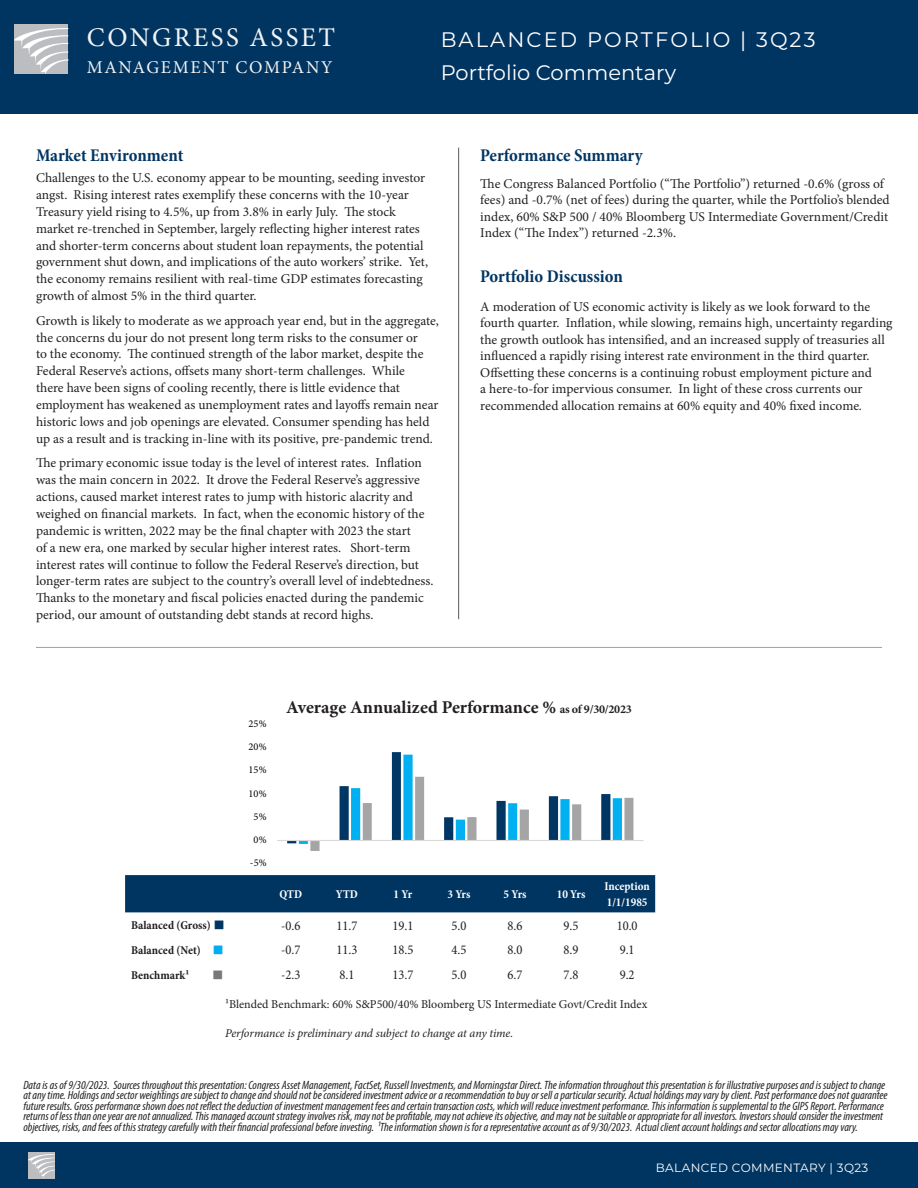
<style>
.page{position:relative;width:918px;height:1188px;background:#fff}
.page>*{position:absolute;margin:0;border:0;box-sizing:border-box;transform-origin:0 0}
.t1{font:27px "Minion Pro";letter-spacing:.09em;color:#f3f3f3}
.body{font:21px "Montserrat";letter-spacing:.09em;color:#fff}
.body-2{font:21px "Montserrat";color:#fff}
.chart_headings{font:700 18px "Minion Pro";color:#231f20}
.body-3{font:700 condensed 18px "Minion Pro";letter-spacing:-.005em;color:#003562}
.New_Commentary{font:700 condensed 18px "Minion Pro";letter-spacing:-.005em;color:#003562}
.heading{font:700 condensed 18px "Minion Pro";color:#003562}
.t2{font:18px "Minion Pro";letter-spacing:.09em;color:#f3f3f3}
.heading-2{font:13.5px/17px "Minion Pro";color:#231f20}
.body-4{font:13.5px/16.5px "Minion Pro";color:#231f20}
.t3{font:condensed 13.5px "Minion Pro";color:#231f20}
.t4{font:italic condensed 12px/10.5px "Myriad Pro";color:#231f20}
.body-5{font:12px "Minion Pro";color:#231f20}
.t5{font:italic 12px "Minion Pro";letter-spacing:-.01em;color:#231f20}
.t6{font:700 condensed 12px "Minion Pro";color:#231f20}
.body-6{font:700 condensed 12px "Minion Pro";letter-spacing:-.01em;color:#fff}
.t7{font:12px "Montserrat";letter-spacing:.03em;color:#fff}
.t8{font:12px "MS Gothic";color:#787878}
.t9{font:10.5px "Minion Pro";letter-spacing:.005em;color:#000}
.s1{font-size:12px}
.s2{font-family:"MS Gothic";font-weight:400;font-stretch:normal;color:#003562}
.s3{font-family:"MS Gothic";font-weight:400;font-stretch:normal;color:#00aeef}
</style>
<div class="page">
<hr style="left:36px;top:647px;width:846px;height:1px;background:#a0a0a0">
<hr style="left:458px;top:148px;width:1px;height:471px;background:#57585a">
<div style="left:125px;top:875px;width:530px;height:37px;background:#003562"></div>
<div style="left:0;top:0;width:918px;height:113px;background:#003562"></div>
<div style="left:14px;top:25px;width:54px;height:49px;background:#bcbdc0"></div>
<svg style="left:14px;top:28px;width:54px;height:46px"></svg>
<div style="left:0;top:1142px;width:918px;height:46px;background:#003562"></div>
<div style="left:28px;top:1152px;width:27px;height:27px;background:#bcbdc0"></div>
<svg style="left:28px;top:1154px;width:27px;height:24px"></svg>
<svg style="left:287px;top:752px;width:346px;height:99px"></svg>
<hr style="left:277px;top:840px;width:367px;height:1px;background:#d9d9d9">
<p class="t1" style="left:87px;top:20px;width:250px">CONGRESS ASSET</p>
<p class="body" style="left:441px;top:25px;width:376px">BALANCED PORTFOLIO | 3Q23</p>
<p class="t2" style="left:87px;top:56px;width:247px">MANAGEMENT COMPANY</p>
<p class="body-2" style="left:441px;top:58px;width:237px">Portfolio Commentary</p>
<p class="heading" style="left:36px;top:143px;width:149px">Market Environment</p>
<p class="heading-2" style="left:36px;top:169px;width:394px">Challenges to the U.S. economy appear to be mounting, seeding investor angst. Rising interest rates exemplify these concerns with the 10-year Treasury yield rising to 4.5%, up from 3.8% in early July. The stock market re-trenched in September, largely reflecting higher interest rates and shorter-term concerns about student loan repayments, the potential government shut down, and implications of the auto workers’ strike. Yet, the economy remains resilient with real-time GDP estimates forecasting growth of almost 5% in the third quarter.</p>
<p class="heading-2" style="left:36px;top:312px;width:404px">Growth is likely to moderate as we approach year end, but in the aggregate, the concerns du jour do not present long term risks to the consumer or<br>to the economy. The continued strength of the labor market, despite the Federal Reserve’s actions, offsets many short-term challenges. While<br>there have been signs of cooling recently, there is little evidence that employment has weakened as unemployment rates and layoffs remain near historic lows and job openings are elevated. Consumer spending has held up as a result and is tracking in-line with its positive, pre-pandemic trend.</p>
<p class="heading-2" style="left:36px;top:455px;width:399px">The primary economic issue today is the level of interest rates. Inflation was the main concern in 2022. It drove the Federal Reserve’s aggressive actions, caused market interest rates to jump with historic alacrity and weighed on financial markets. In fact, when the economic history of the pandemic is written, 2022 may be the final chapter with 2023 the start<br>of a new era, one marked by secular higher interest rates. Short-term interest rates will continue to follow the Federal Reserve’s direction, but longer-term rates are subject to the country’s overall level of indebtedness.<br>Thanks to the monetary and fiscal policies enacted during the pandemic period, our amount of outstanding debt stands at record highs.</p>
<p class="New_Commentary" style="left:480px;top:143px;width:164px">Performance Summary</p>
<p class="body-4" style="left:480px;top:175px;width:411px">The Congress Balanced Portfolio (“The Portfolio”) returned -0.6% (gross of fees) and -0.7% (net of fees) during the quarter, while the Portfolio’s blended index, 60% S&amp;P 500 / 40% Bloomberg US Intermediate Government/Credit Index (“The Index”) returned -2.3%.</p>
<p class="body-3" style="left:480px;top:264px;width:144px">Portfolio Discussion</p>
<p class="heading-2" style="left:480px;top:298px;width:414px;line-height:16.5px">A moderation of US economic activity is likely as we look forward to the fourth quarter. Inflation, while slowing, remains high, uncertainty regarding the growth outlook has intensified, and an increased supply of treasuries all influenced a rapidly rising interest rate environment in the third quarter.<br>Offsetting these concerns is a continuing robust employment picture and<br>a here-to-for impervious consumer. In light of these cross currents our recommended allocation remains at 60% equity and 40% fixed income.</p>
<p class="t9" style="left:249px;top:717px;width:19px">25%</p>
<p class="t9" style="left:249px;top:740px;width:19px">20%</p>
<p class="t9" style="left:249px;top:763px;width:19px">15%</p>
<p class="t9" style="left:249px;top:786px;width:19px">10%</p>
<p class="t9" style="left:254px;top:809px;width:14px">5%</p>
<p class="t9" style="left:254px;top:832px;width:14px">0%</p>
<p class="t9" style="left:250px;top:856px;width:18px">-5%</p>
<p class="chart_headings" style="left:286px;top:695px;width:347px">Average Annualized Performance % <span class="s1">as of 9/30/2023</span></p>
<p class="body-6" style="left:280px;top:886px;width:24px">QTD</p>
<p class="body-6" style="left:336px;top:886px;width:24px">YTD</p>
<p class="body-6" style="left:394px;top:886px;width:20px">1 Yr</p>
<p class="body-6" style="left:447px;top:886px;width:25px">3 Yrs</p>
<p class="body-6" style="left:503px;top:886px;width:25px">5 Yrs</p>
<p class="body-6" style="left:557px;top:886px;width:30px">10 Yrs</p>
<p class="body-6" style="left:605px;top:878px;width:47px">Inception</p>
<p class="body-6" style="left:607px;top:894px;width:42px">1/1/1985</p>
<p class="t6" style="left:131px;top:917px;width:96px">Balanced (Gross) <span class="s2">■</span></p>
<p class="t3" style="left:281px;top:917px;width:21px">-0.6</p>
<p class="t3" style="left:336px;top:917px;width:22px">11.7</p>
<p class="t3" style="left:392px;top:917px;width:22px">19.1</p>
<p class="t3" style="left:452px;top:917px;width:16px">5.0</p>
<p class="t3" style="left:508px;top:917px;width:16px">8.6</p>
<p class="t3" style="left:564px;top:917px;width:16px">9.5</p>
<p class="t3" style="left:617px;top:917px;width:22px">10.0</p>
<p class="t6" style="left:131px;top:942px;width:95px">Balanced (Net) <span class="s3">■</span></p>
<p class="t3" style="left:281px;top:941px;width:21px">-0.7</p>
<p class="t3" style="left:336px;top:941px;width:22px">11.3</p>
<p class="t3" style="left:392px;top:941px;width:22px">18.5</p>
<p class="t3" style="left:452px;top:941px;width:16px">4.5</p>
<p class="t3" style="left:508px;top:941px;width:16px">8.0</p>
<p class="t3" style="left:564px;top:941px;width:16px">8.9</p>
<p class="t3" style="left:620px;top:941px;width:16px">9.1</p>
<p class="t6" style="left:131px;top:967px;width:60px">Benchmark1</p>
<p class="t8" style="left:212px;top:968px;width:13px">■</p>
<p class="t3" style="left:281px;top:966px;width:21px">-2.3</p>
<p class="t3" style="left:339px;top:966px;width:16px">8.1</p>
<p class="t3" style="left:392px;top:966px;width:22px">13.7</p>
<p class="t3" style="left:452px;top:966px;width:16px">5.0</p>
<p class="t3" style="left:508px;top:966px;width:16px">6.7</p>
<p class="t3" style="left:564px;top:966px;width:16px">7.8</p>
<p class="t3" style="left:620px;top:966px;width:16px">9.2</p>
<p class="body-5" style="left:225px;top:996px;width:424px">¹Blended Benchmark: 60% S&amp;P500/40% Bloomberg US Intermediate Govt/Credit Index</p>
<p class="t5" style="left:225px;top:1025px;width:290px">Performance is preliminary and subject to change at any time.</p>
<p class="t4" style="left:23px;top:1079px;width:866px">Data is as of 9/30/2023. Sources throughout this presentation: Congress Asset Management, FactSet, Russell Investments, and Morningstar Direct. The information throughout this presentation is for illustrative purposes and is subject to change at any time. Holdings and sector weightings are subject to change and should not be considered investment advice or a recommendation to buy or sell a particular security. Actual holdings may vary by client. Past performance does not guarantee future results. Gross performance shown does not reflect the deduction of investment management fees and certain transaction costs, which will reduce investment performance. This information is supplemental to the GIPS Report. Performance returns of less than one year are not annualized. This managed account strategy involves risk, may not be profitable, may not achieve its objective, and may not be suitable or appropriate for all investors. Investors should consider the investment objectives, risks, and fees of this strategy carefully with their financial professional before investing. 1The information shown is for a representative account as of 9/30/2023. Actual client account holdings and sector allocations may vary.</p>
<p class="t7" style="left:656px;top:1159px;width:214px">BALANCED COMMENTARY | 3Q23</p>
</div>
